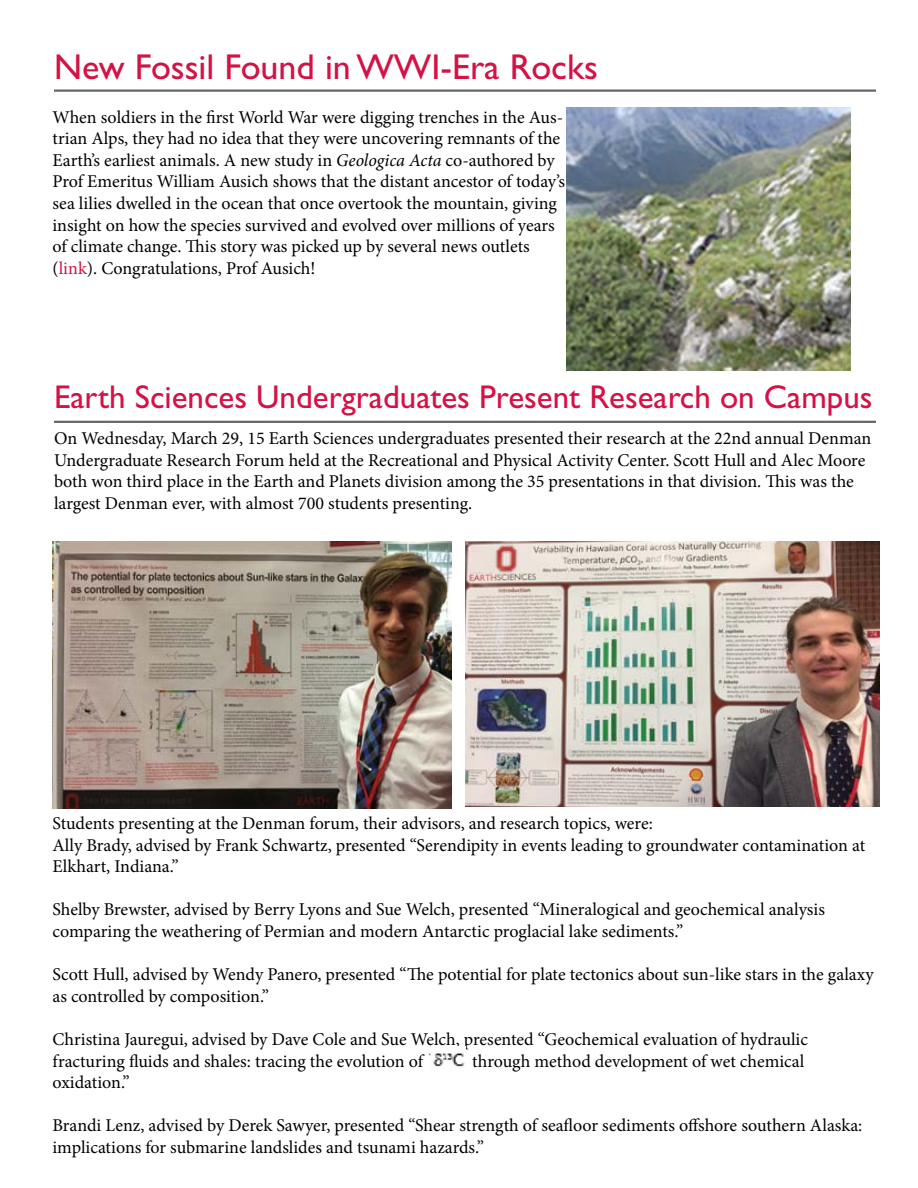
<style>
.page{position:relative;width:918px;height:1188px;background:#fff}
.page>*{position:absolute;margin:0;border:0;box-sizing:border-box;transform-origin:0 0}
.t1{font:36px "Gill Sans Std";color:#d31245}
.t2{font:33px "Gill Sans Std";color:#d31245}
.t3{font:18px/21.6px "Minion Pro";color:#000}
.s1{font-style:italic}
.s2{color:#d31245}
</style>
<div class="page">
<hr style="left:54px;top:89px;width:822px;height:3px;background:#666">
<img style="left:566px;top:108px;width:284px;height:262px">
<hr style="left:54px;top:421px;width:822px;height:2px;background:#666">
<img style="left:52px;top:542px;width:399px;height:267px">
<img style="left:465px;top:541px;width:414px;height:266px">
<img style="left:430px;top:1053px;width:35px;height:14px">
<h1 class="t1" style="left:54px;top:46px;width:546px">New Fossil Found in WWI-Era Rocks</h1>
<p class="t3" style="left:52px;top:106px;width:514px">When soldiers in the first World War were digging trenches in the Aus&shy;trian Alps, they had no idea that they were uncovering remnants of the Earth’s earliest animals. A new study in <span class="s1">Geologica Acta</span> co-authored by Prof Emeritus William Ausich shows that the distant ancestor of today’s sea lilies dwelled in the ocean that once overtook the mountain, giving insight on how the species survived and evolved over millions of years of climate change. This story was picked up by several news outlets (<span class="s2">link</span>). Congratulations, Prof Ausich!</p>
<h2 class="t2" style="left:54px;top:378px;width:820px">Earth Sciences Undergraduates Present Research on Campus</h2>
<p class="t3" style="left:54px;top:427px;width:819px">On Wednesday, March 29, 15 Earth Sciences undergraduates presented their research at the 22nd annual Denman Undergraduate Research Forum held at the Recreational and Physical Activity Center. Scott Hull and Alec Moore both won third place in the Earth and Planets division among the 35 presentations in that division. This was the largest Denman ever, with almost 700 students presenting.</p>
<p class="t3" style="left:52px;top:813px;width:814px">Students presenting at the Denman forum, their advisors, and research topics, were:<br>Ally Brady, advised by Frank Schwartz, presented “Serendipity in events leading to groundwater contamination at<br>Elkhart, Indiana.”</p>
<p class="t3" style="left:52px;top:899px;width:774px">Shelby Brewster, advised by Berry Lyons and Sue Welch, presented “Mineralogical and geochemical analysis comparing the weathering of Permian and modern Antarctic proglacial lake sediments.”</p>
<p class="t3" style="left:52px;top:964px;width:823px">Scott Hull, advised by Wendy Panero, presented “The potential for plate tectonics about sun-like stars in the galaxy as controlled by composition.”</p>
<p class="t3" style="left:52px;top:1029px;width:757px">Christina Jauregui, advised by Dave Cole and Sue Welch, presented “Geochemical evaluation of hydraulic fracturing fluids and shales: tracing the evolution of</p>
<p class="t3" style="left:472px;top:1050px;width:334px">through method development of wet chemical</p>
<p class="t3" style="left:52px;top:1072px;width:79px">oxidation.”</p>
<p class="t3" style="left:52px;top:1115px;width:811px">Brandi Lenz, advised by Derek Sawyer, presented “Shear strength of seafloor sediments offshore southern Alaska: implications for submarine landslides and tsunami hazards.”</p>
</div>
